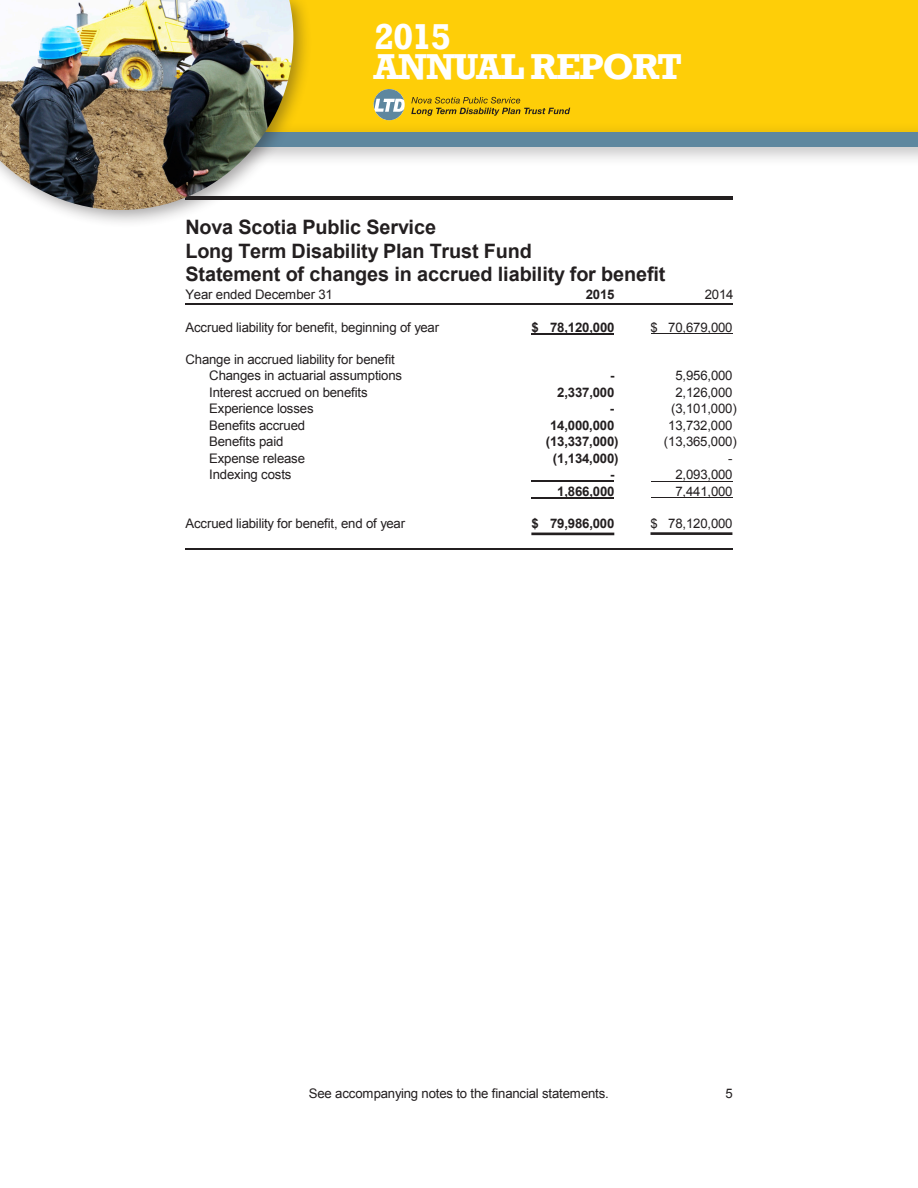
<style>
.page{position:relative;width:918px;height:1188px;background:#fff}
.page>*{position:absolute;margin:0;border:0;box-sizing:border-box;transform-origin:0 0}
.t1{font:700 36.9px "Rockwell";letter-spacing:-.04em;color:#fff}
.t2{font:700 19.8px/23.5px "Arial";letter-spacing:-.005em;color:#231f20}
.t3{font:13.2px/16.4px "Arial";letter-spacing:-.015em;color:#231f20}
.t4{font:700 13.2px "Arial";letter-spacing:-.015em;color:#231f20}
</style>
<div class="page">
<hr style="left:185px;top:196px;width:548px;height:3px;background:#231f20">
<hr style="left:185px;top:303px;width:548px;height:2px;background:#231f20">
<hr style="left:185px;top:548px;width:548px;height:2px;background:#231f20">
<hr style="left:531px;top:333px;width:83px;height:2px;background:#231f20">
<hr style="left:651px;top:333px;width:81px;height:1px;background:#231f20">
<hr style="left:531px;top:481px;width:83px;height:1px;background:#231f20">
<hr style="left:651px;top:481px;width:81px;height:1px;background:#231f20">
<hr style="left:531px;top:497px;width:83px;height:2px;background:#231f20">
<hr style="left:651px;top:497px;width:81px;height:1px;background:#231f20">
<hr style="left:651px;top:532px;width:81px;height:3px;background:#231f20">
<hr style="left:531px;top:533px;width:83px;height:2px;background:#231f20">
<div style="left:45px;top:1px;width:873px;height:138px;background:#fece08"></div>
<div style="left:2px;top:122px;width:916px;height:45px;background:#231f20;opacity:.3"></div>
<div style="left:13px;top:132px;width:905px;height:15px;background:#5e879f"></div>
<svg style="left:373px;top:89px;width:31px;height:31px"></svg>
<svg style="left:411px;top:97px;width:159px;height:19px"></svg>
<div style="left:0;top:0;width:312px;height:229px;background:#231f20;opacity:.4"></div>
<img style="left:0;top:0;width:293px;height:210px">
<h1 class="t1" style="left:374px;top:14px;width:79px">2015</h1>
<h1 class="t1" style="left:374px;top:44px;width:310px">ANNUAL REPORT</h1>
<h2 class="t2" style="left:186px;top:215px;width:482px">Nova Scotia Public Service<br>Long Term Disability Plan Trust Fund<br>Statement of changes in accrued liability for benefit</h2>
<p class="t3" style="left:186px;top:287px;width:149px">Year ended December 31</p>
<p class="t4" style="left:586px;top:287px;width:30px">2015</p>
<p class="t3" style="left:705px;top:287px;width:30px">2014</p>
<p class="t3" style="left:186px;top:319px;width:255px">Accrued liability for benefit, beginning of year</p>
<p class="t4" style="left:531px;top:320px;width:85px">$ 78,120,000</p>
<p class="t3" style="left:651px;top:319px;width:84px">$ 70,679,000</p>
<p class="t3" style="left:209px;top:351px;width:194px;text-indent:-24px">Change in accrued liability for benefit<br>Changes in actuarial assumptions</p>
<p class="t4" style="left:610px;top:368px;width:6px">-</p>
<p class="t3" style="left:675px;top:367px;width:59px">5,956,000</p>
<p class="t3" style="left:209px;top:384px;width:160px">Interest accrued on benefits</p>
<p class="t4" style="left:557px;top:385px;width:59px">2,337,000</p>
<p class="t3" style="left:675px;top:384px;width:59px">2,126,000</p>
<p class="t3" style="left:209px;top:400px;width:106px">Experience losses</p>
<p class="t4" style="left:610px;top:401px;width:6px">-</p>
<p class="t3" style="left:671px;top:400px;width:67px">(3,101,000)</p>
<p class="t3" style="left:209px;top:417px;width:97px">Benefits accrued</p>
<p class="t4" style="left:550px;top:418px;width:66px">14,000,000</p>
<p class="t3" style="left:668px;top:417px;width:66px">13,732,000</p>
<p class="t3" style="left:209px;top:433px;width:76px">Benefits paid</p>
<p class="t4" style="left:546px;top:434px;width:74px">(13,337,000)</p>
<p class="t3" style="left:664px;top:433px;width:74px">(13,365,000)</p>
<p class="t3" style="left:209px;top:450px;width:97px">Expense release</p>
<p class="t4" style="left:553px;top:451px;width:67px">(1,134,000)</p>
<p class="t3" style="left:728px;top:450px;width:6px">-</p>
<p class="t3" style="left:209px;top:466px;width:84px">Indexing costs</p>
<p class="t4" style="left:610px;top:467px;width:6px">-</p>
<p class="t3" style="left:675px;top:466px;width:59px">2,093,000</p>
<p class="t4" style="left:557px;top:484px;width:59px">1,866,000</p>
<p class="t3" style="left:675px;top:483px;width:59px">7,441,000</p>
<p class="t3" style="left:186px;top:515px;width:221px">Accrued liability for benefit, end of year</p>
<p class="t4" style="left:531px;top:516px;width:85px">$ 79,986,000</p>
<p class="t3" style="left:651px;top:515px;width:84px">$ 78,120,000</p>
<p class="t3" style="left:309px;top:1085px;width:302px">See accompanying notes to the financial statements.</p>
<p class="t3" style="left:725px;top:1085px;width:9px">5</p>
</div>
